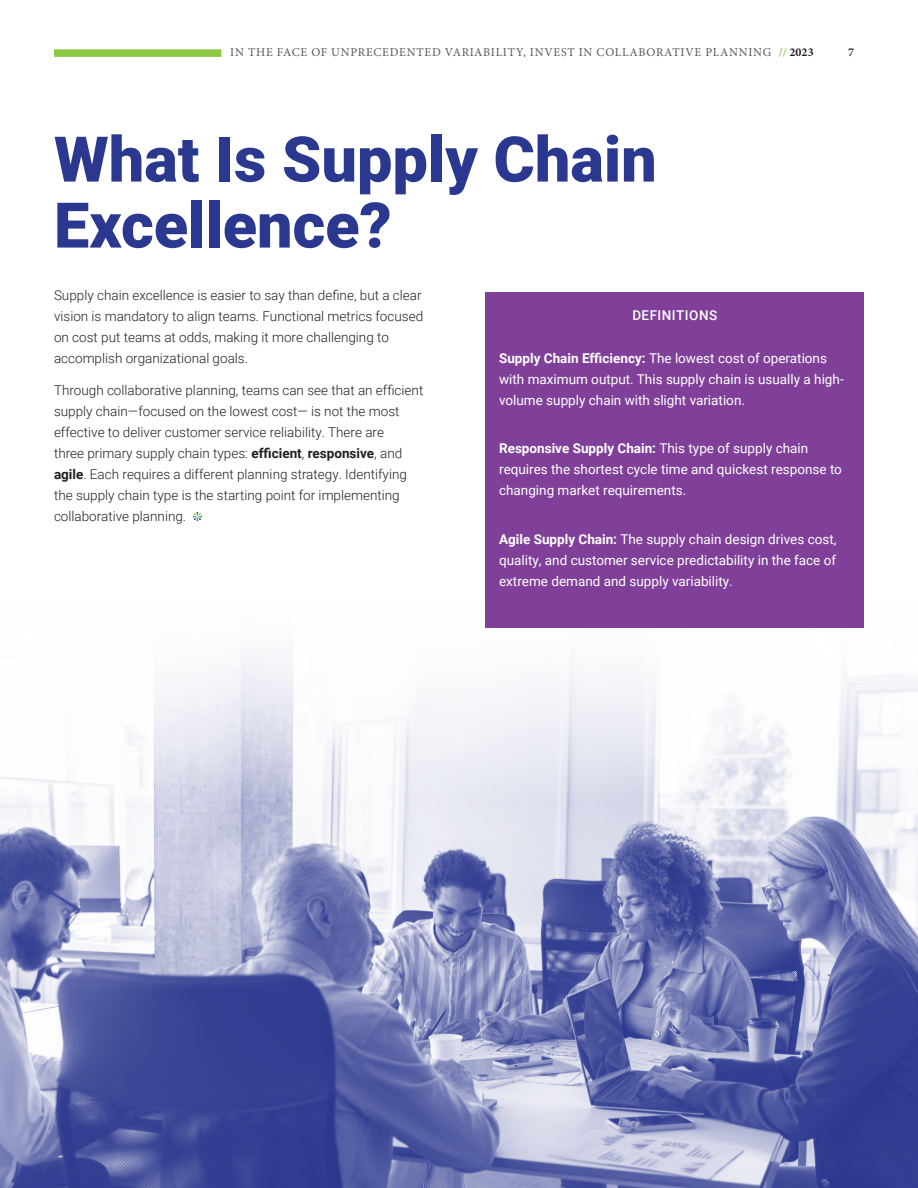
<style>
.page{position:relative;width:918px;height:1188px;background:#fff}
.page>*{position:absolute;margin:0;border:0;box-sizing:border-box;transform-origin:0 0}
.Large_Text{font:900 63px/66px "Roboto";color:#2b388f}
.Body_Text__align_lef{font:300 13.5px/21px "Roboto";color:#231f20}
.Blue_Call_Out_Text{font:13.5px/21px "Roboto";color:#fff}
.Blue_Call_Out_Text-2{font:500 13.5px "Roboto";letter-spacing:.035em;color:#fff}
.t1{font:12px "Minion Pro";letter-spacing:.06em;color:#57585a}
.t2{font:700 12px "Minion Pro";color:#312f30}
.s1{font-weight:700;color:#8cc740}
.s2{font-weight:700;color:#231f20}
.s3{font-weight:700}
</style>
<div class="page">
<div style="left:54px;top:49px;width:167px;height:8px;background:#8cc740"></div>
<svg style="left:193px;top:512px;width:9px;height:9px"></svg>
<img style="left:0;top:586px;width:918px;height:602px">
<div style="left:486px;top:292px;width:378px;height:335px;background:#804099"></div>
<p class="t1" style="left:230px;top:45px;width:585px">IN THE FACE OF UNPRECEDENTED VARIABILITY, INVEST IN COLLABORATIVE PLANNING <span class="s1">//</span> <span class="s2">2023</span></p>
<p class="t2" style="left:848px;top:44px;width:7px">7</p>
<p class="Large_Text" style="left:54px;top:124px;width:604px">What Is Supply Chain<br>Excellence?</p>
<p class="Body_Text__align_lef" style="left:54px;top:285px;width:371px">Supply chain excellence is easier to say than define, but a clear vision is mandatory to align teams. Functional metrics focused on cost put teams at odds, making it more challenging to accomplish organizational goals.</p>
<p class="Body_Text__align_lef" style="left:54px;top:379px;width:371px">Through collaborative planning, teams can see that an efficient supply chain—focused on the lowest cost— is not the most effective to deliver customer service reliability. There are<br>three primary supply chain types: <span class="s3">efficient</span>, <span class="s3">responsive</span>, and <span class="s3">agile</span>. Each requires a different planning strategy. Identifying the supply chain type is the starting point for implementing collaborative planning.</p>
<p class="Blue_Call_Out_Text-2" style="left:632px;top:306px;width:86px">DEFINITIONS</p>
<p class="Blue_Call_Out_Text" style="left:499px;top:347px;width:346px"><span class="s3">Supply Chain Efficiency:</span> The lowest cost of operations with maximum output. This supply chain is usually a high&shy;volume supply chain with slight variation.</p>
<p class="Blue_Call_Out_Text" style="left:499px;top:438px;width:344px"><span class="s3">Responsive Supply Chain:</span> This type of supply chain requires the shortest cycle time and quickest response to changing market requirements.</p>
<p class="Blue_Call_Out_Text" style="left:499px;top:528px;width:339px;text-align:justify"><span class="s3">Agile Supply Chain:</span> The supply chain design drives cost, quality, and customer service predictability in the face of extreme demand and supply variability.</p>
</div>
